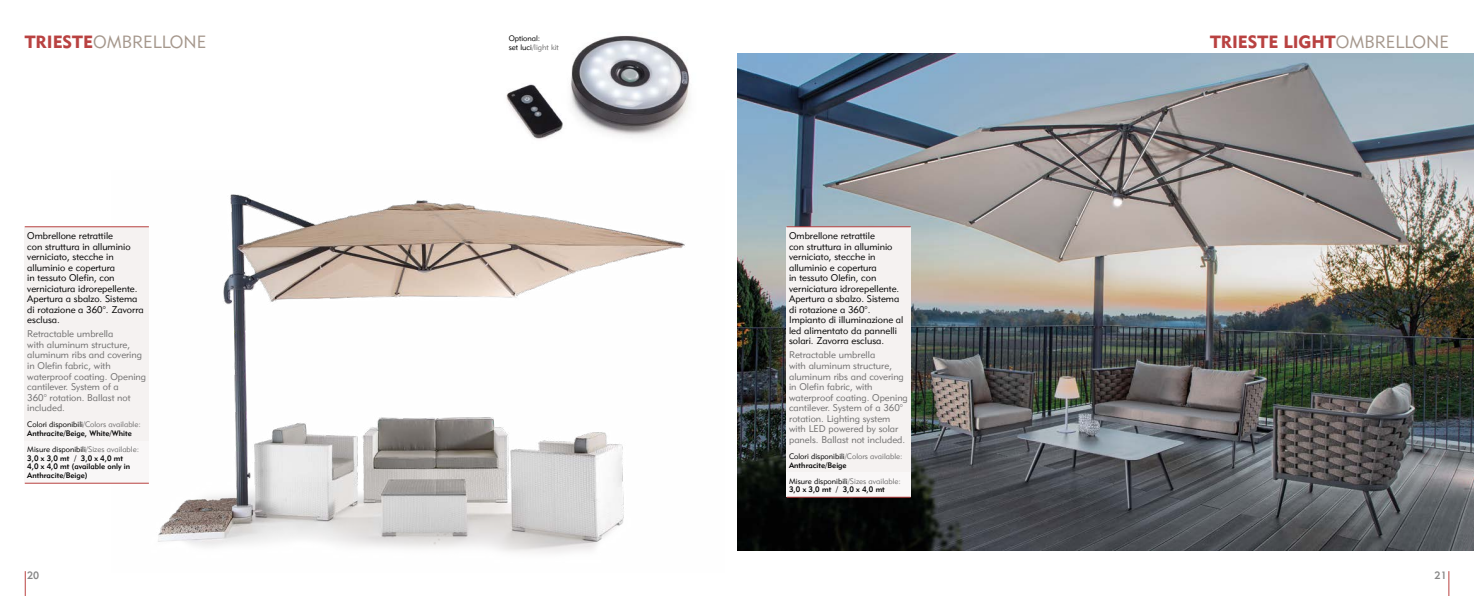
<style>
.page{position:relative;width:1474px;height:596px;background:#fff}
.page>*{position:absolute;margin:0;border:0;box-sizing:border-box;transform-origin:0 0}
.t1{font:17.5px "Geometric 415 BT Black A";color:#b94241}
.t2{font:17.5px "Geometric 415 BT Lite A";color:#a5978c}
.t3{font:10.5px "Geometric 415 BT Medium A";color:#878787}
.t4{font:9.62px/10.5px "Geometric 415 BT Lite A";color:#000}
.t5{font:9.62px/10.5px "Geometric 415 BT Lite A";color:#706f6f}
.t6{font:7.88px/8.8px "Geometric 415 BT Lite A";color:#000}
.t7{font:7.88px/8.8px "Geometric 415 BT Medium A";color:#000}
.s1{color:#706f6f}
.s2{font-family:"Geometric 415 BT Black A";color:#b94241}
.s3{font-family:"Geometric 415 BT Lite A";color:#a5978c}
</style>
<div class="page">
<img style="left:111px;top:194px;width:574px;height:359px">
<img style="left:506px;top:35px;width:184px;height:104px">
<img style="left:737px;top:54px;width:736px;height:495px">
<div style="left:25px;top:227px;width:124px;height:213px;background:#f5f2f1"></div>
<div style="left:25px;top:440px;width:124px;height:43px;background:#f9f7f7"></div>
<hr style="left:25px;top:226px;width:124px;height:1px;background:#b94241">
<hr style="left:25px;top:482px;width:124px;height:1px;background:#b94241">
<div style="left:786px;top:227px;width:124px;height:245px;background:#f5f2f1"></div>
<div style="left:786px;top:472px;width:124px;height:25px;background:#f9f7f7"></div>
<hr style="left:786px;top:226px;width:124px;height:1px;background:#b94241">
<hr style="left:786px;top:496px;width:124px;height:1px;background:#b94241">
<svg style="left:25px;top:571px;width:1px;height:24px"></svg>
<svg style="left:1448px;top:571px;width:1px;height:24px"></svg>
<p class="t6" style="left:508px;top:34px;width:52px">Optional:<br>set luci<span class="s1">/light kit</span></p>
<h1 class="t2" style="left:25px;top:31px;width:183px"><span class="s2">TRIESTE</span>OMBRELLONE</h1>
<h1 class="t1" style="left:1210px;top:31px;width:240px">TRIESTE LIGHT<span class="s3">OMBRELLONE</span></h1>
<p class="t4" style="left:27px;top:230px;width:118px">Ombrellone retrattile<br>con struttura in alluminio verniciato, stecche in alluminio e copertura<br>in tessuto Olefin, con verniciatura idrorepellente.<br>Apertura a sbalzo. Sistema di rotazione a 360°. Zavorra esclusa.</p>
<p class="t5" style="left:27px;top:328px;width:120px">Retractable umbrella<br>with aluminum structure, aluminum ribs and covering in Olefin fabric, with waterproof coating. Opening cantilever. System of a<br>360° rotation. Ballast not included.</p>
<p class="t6" style="left:27px;top:419px;width:115px">Colori disponibili<span class="s1">/Colors available:</span></p>
<p class="t7" style="left:27px;top:428px;width:106px">Anthracite/Beige, White/White</p>
<p class="t6" style="left:27px;top:444px;width:113px">Misure disponibili<span class="s1">/Sizes available:</span></p>
<p class="t7" style="left:27px;top:453px;width:104px">3,0 x 3,0 mt / 3,0 x 4,0 mt<br>4,0 x 4,0 mt (available only in<br>Anthracite/Beige)</p>
<p class="t4" style="left:789px;top:230px;width:116px">Ombrellone retrattile<br>con struttura in alluminio verniciato, stecche in alluminio e copertura<br>in tessuto Olefin, con verniciatura idrorepellente.<br>Apertura a sbalzo. Sistema di rotazione a 360°.<br>Impianto di illuminazione al led alimentato da pannelli solari. Zavorra esclusa.</p>
<p class="t5" style="left:789px;top:349px;width:120px">Retractable umbrella<br>with aluminum structure, aluminum ribs and covering in Olefin fabric, with waterproof coating. Opening cantilever. System of a 360° rotation. Lighting system with LED powered by solar panels. Ballast not included.</p>
<p class="t6" style="left:789px;top:451px;width:115px">Colori disponibili<span class="s1">/Colors available:</span></p>
<p class="t7" style="left:789px;top:460px;width:59px">Anthracite/Beige</p>
<p class="t6" style="left:789px;top:476px;width:113px">Misure disponibili<span class="s1">/Sizes available:</span></p>
<p class="t7" style="left:789px;top:484px;width:97px">3,0 x 3,0 mt / 3,0 x 4,0 mt</p>
<p class="t3" style="left:27px;top:568px;width:14px">20</p>
<p class="t3" style="left:1434px;top:568px;width:14px">21</p>
</div>
